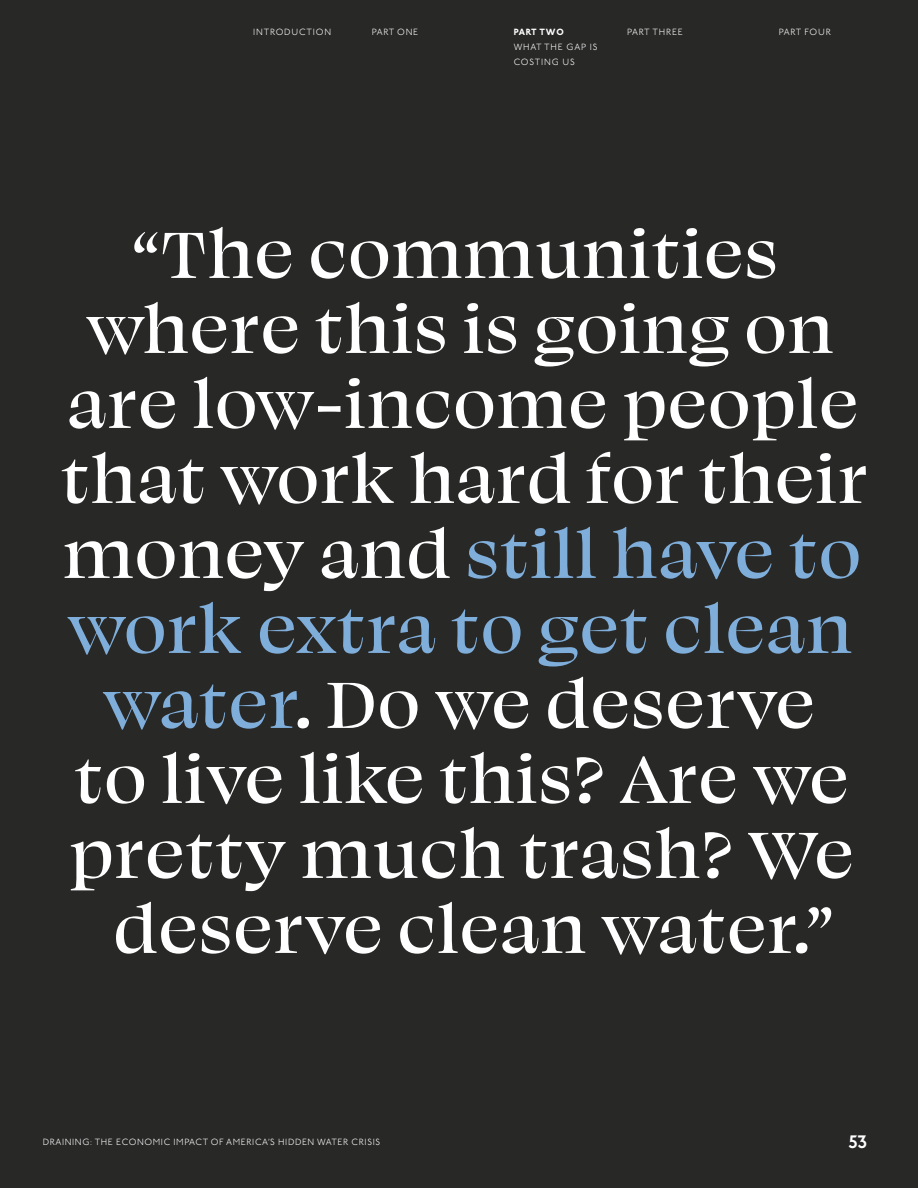
<style>
.page{position:relative;width:918px;height:1188px;background:#282827}
.page>*{position:absolute;margin:0;border:0;box-sizing:border-box;transform-origin:0 0}
.t1{font:500 75px/75px "Swear Display";letter-spacing:.025em;color:#fff;text-align:center}
.t2{font:600 18px "P22 Underground";color:#fff}
.t3{font:300 9px "P22 Underground";letter-spacing:.065em;color:#fff}
.t4{font:300 9px/15px "P22 Underground";letter-spacing:.09em;color:#fff}
.t5{font:800 9px "P22 Underground";letter-spacing:.09em;color:#fff}
.s1{color:#7faedb}
</style>
<div class="page">
<p class="t3" style="left:372px;top:27px;width:48px">PART ONE</p>
<p class="t5" style="left:514px;top:27px;width:52px">PART TWO</p>
<p class="t4" style="left:514px;top:40px;width:85px">WHAT THE GAP IS<br>COSTING US</p>
<p class="t4" style="left:253px;top:25px;width:80px">INTRODUCTION</p>
<p class="t4" style="left:627px;top:25px;width:57px">PART THREE</p>
<p class="t3" style="left:779px;top:27px;width:54px">PART FOUR</p>
<p class="t1" style="left:61px;top:213px;width:808px">“The communities where this is going on are low-income people that work hard for their money and <span class="s1">still have to work extra to get clean water</span>. Do we deserve<br>to live like this? Are we pretty much trash? We deserve clean water.”</p>
<p class="t3" style="left:43px;top:1137px;width:339px">DRAINING: THE ECONOMIC IMPACT OF AMERICA’S HIDDEN WATER CRISIS</p>
<p class="t2" style="left:848px;top:1132px;width:20px">53</p>
</div>
